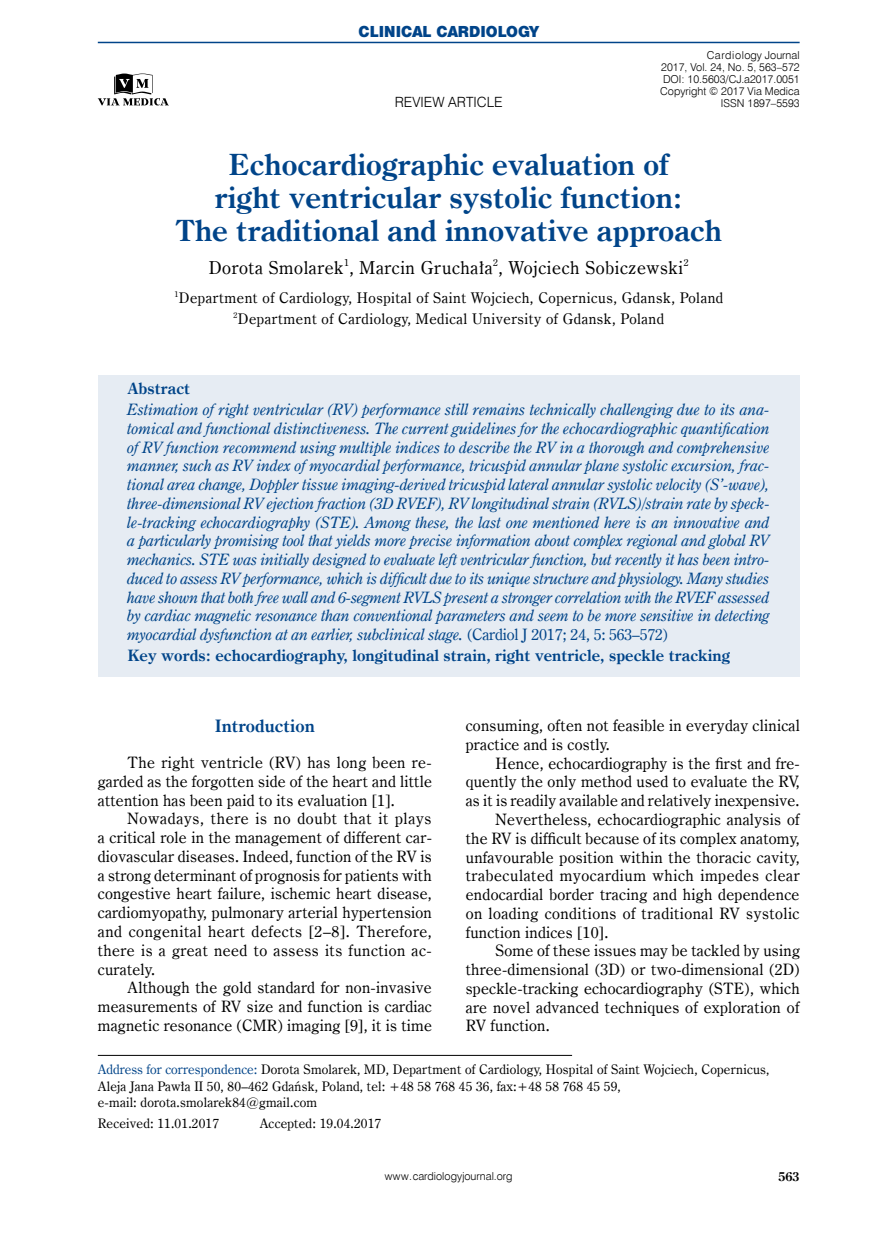
<style>
.page{position:relative;width:872px;height:1234px;background:#fff}
.page>*{position:absolute;margin:0;border:0;box-sizing:border-box;transform-origin:0 0}
.t1{font:700 29.4px/33px "Century Oldst EU";color:#004489;text-align:center}
.t2{font:17.85px "Century Oldst EU";letter-spacing:.035em;color:#000}
.t3{font:700 17.25px "Century Oldst EU";color:#004489}
.t4{font:15.75px/18.8px "Century Oldst EU";letter-spacing:.015em;color:#000;text-align:justify}
.t5{font:italic 15.75px/18.8px "Century Oldst EU";letter-spacing:-.01em;color:#004489;text-align:justify}
.t6{font:700 15.75px "Century Oldst EU";color:#004489}
.t7{font:15.75px "Century Oldst EU";letter-spacing:.035em;color:#000}
.t8{font:14.7px/21px "Century Oldst EU";letter-spacing:.035em;color:#000;text-align:center}
.t9{font:14.1px "Swis 721 Blk 2 EU";color:#004489}
.t10{font:14.1px "Swis 721 Lt EU";color:#000}
.t11{font:13.2px/16.5px "Century Oldst EU";letter-spacing:.015em;color:#000}
.t12{font:700 12.75px "Century Oldst EU";color:#000}
.t13{font:10.95px/12px "Swis 721 Lt EU";color:#000;text-align:justify}
.s1{font-style:normal}
.s2{color:#004489}
</style>
<div class="page">
<div style="left:98px;top:375px;width:701px;height:301px;background:#e6ecf3"></div>
<hr style="left:98px;top:1054px;width:474px;height:1px;background:#000">
<hr style="left:98px;top:42px;width:701px;height:1px;background:#004489">
<svg style="left:98px;top:74px;width:71px;height:32px"></svg>
<p class="t9" style="left:358px;top:22px;width:182px">CLINICAL CARDIOLOGY</p>
<p class="t13" style="left:660px;top:49px;width:141px;text-indent:46px">Cardiology Journal 2017, Vol. 24, No. 5, 563–572<br>DOI: 10.5603/CJ.a2017.0051<br>Copyright © 2017 Via Medica</p>
<p class="t10" style="left:395px;top:93px;width:109px">review article</p>
<p class="t13" style="left:721px;top:97px;width:80px">ISSN 1897–5593</p>
<h1 class="t1" style="left:175px;top:149px;width:548px">Echocardiographic evaluation of<br>right ventricular systolic function:<br>The traditional and innovative approach</h1>
<p class="t2" style="left:209px;top:256px;width:481px">Dorota Smolarek<sup>1</sup>, Marcin Gruchała<sup>2</sup>, Wojciech Sobiczewski<sup>2</sup></p>
<p class="t8" style="left:174px;top:288px;width:550px"><sup>1</sup>Department of Cardiology, Hospital of Saint Wojciech, Copernicus, Gdansk, Poland<br><sup>2</sup>Department of Cardiology, Medical University of Gdansk, Poland</p>
<p class="t6" style="left:128px;top:379px;width:64px">Abstract</p>
<p class="t5" style="left:128px;top:400px;width:644px">Estimation of right ventricular (RV) performance still remains technically challenging due to its ana&shy;tomical and functional distinctiveness. The current guidelines for the echocardiographic quantification of RV function recommend using multiple indices to describe the RV in a thorough and comprehensive manner, such as RV index of myocardial performance, tricuspid annular plane systolic excursion, frac&shy;tional area change, Doppler tissue imaging-derived tricuspid lateral annular systolic velocity (S’-wave), three-dimensional RV ejection fraction (3D RVEF), RV longitudinal strain (RVLS)/strain rate by speck&shy;le-tracking echocardiography (STE). Among these, the last one mentioned here is an innovative and a particularly promising tool that yields more precise information about complex regional and global RV mechanics. STE was initially designed to evaluate left ventricular function, but recently it has been intro&shy;duced to assess RV performance, which is difficult due to its unique structure and physiology. Many studies have shown that both free wall and 6-segment RVLS present a stronger correlation with the RVEF assessed by cardiac magnetic resonance than conventional parameters and seem to be more sensitive in detecting myocardial dysfunction at an earlier, subclinical stage. <span class="s1">(Cardiol J 2017; 24, 5: 563–572)</span></p>
<p class="t6" style="left:128px;top:645px;width:604px">Key words: echocardiography, longitudinal strain, right ventricle, speckle tracking</p>
<p class="t3" style="left:215px;top:715px;width:102px">Introduction</p>
<p class="t4" style="left:98px;top:753px;width:335px;text-indent:30px">The right ventricle (RV) has long been re&shy;garded as the forgotten side of the heart and little attention has been paid to its evaluation [1].</p>
<p class="t4" style="left:98px;top:809px;width:336px;text-indent:30px">Nowadays, there is no doubt that it plays a critical role in the management of different car&shy;diovascular diseases. Indeed, function of the RV is a strong determinant of prognosis for patients with congestive heart failure, ischemic heart disease, cardiomyopathy, pulmonary arterial hypertension and congenital heart defects [2–8]. Therefore, there is a great need to assess its function ac&shy;curately.</p>
<p class="t4" style="left:98px;top:978px;width:335px;text-indent:30px">Although the gold standard for non-invasive measurements of RV size and function is cardiac magnetic resonance (CMR) imaging [9], it is time</p>
<p class="t4" style="left:466px;top:716px;width:335px">consuming, often not feasible in everyday clinical practice and is costly.</p>
<p class="t4" style="left:495px;top:753px;width:306px">Hence, echocardiography is the first and fre-</p>
<p class="t4" style="left:466px;top:772px;width:335px">quently the only method used to evaluate the RV,</p>
<p class="t4" style="left:466px;top:791px;width:335px">as it is readily available and relatively inexpensive.</p>
<p class="t4" style="left:495px;top:810px;width:305px">Nevertheless, echocardiographic analysis of</p>
<p class="t4" style="left:466px;top:828px;width:335px">the RV is difficult because of its complex anatomy,</p>
<p class="t4" style="left:466px;top:847px;width:335px">unfavourable position within the thoracic cavity,</p>
<p class="t7" style="left:466px;top:865px;width:335px">trabeculated myocardium which impedes clear</p>
<p class="t4" style="left:466px;top:885px;width:335px">endocardial border tracing and high dependence</p>
<p class="t4" style="left:466px;top:903px;width:335px">on loading conditions of traditional RV systolic</p>
<p class="t4" style="left:466px;top:922px;width:144px">function indices [10].</p>
<p class="t4" style="left:495px;top:941px;width:306px">Some of these issues may be tackled by using</p>
<p class="t4" style="left:466px;top:960px;width:335px">three-dimensional (3D) or two-dimensional (2D)</p>
<p class="t4" style="left:466px;top:978px;width:335px">speckle-tracking echocardiography (STE), which</p>
<p class="t4" style="left:466px;top:997px;width:335px">are novel advanced techniques of exploration of</p>
<p class="t4" style="left:466px;top:1016px;width:85px">RV function.</p>
<p class="t11" style="left:98px;top:1061px;width:673px"><span class="s2">Address for correspondence:</span> Dorota Smolarek, MD, Department of Cardiology, Hospital of Saint Wojciech, Copernicus,<br>Aleja Jana Pawła II 50, 80–462 Gdańsk, Poland, tel: +48 58 768 45 36, fax:+48 58 768 45 59,<br>e-mail: dorota.smolarek84@gmail.com</p>
<p class="t11" style="left:98px;top:1115px;width:123px">Received: 11.01.2017</p>
<p class="t11" style="left:260px;top:1115px;width:123px">Accepted: 19.04.2017</p>
<p class="t13" style="left:385px;top:1170px;width:129px">www.cardiologyjournal.org</p>
<p class="t12" style="left:778px;top:1167px;width:23px">563</p>
</div>
